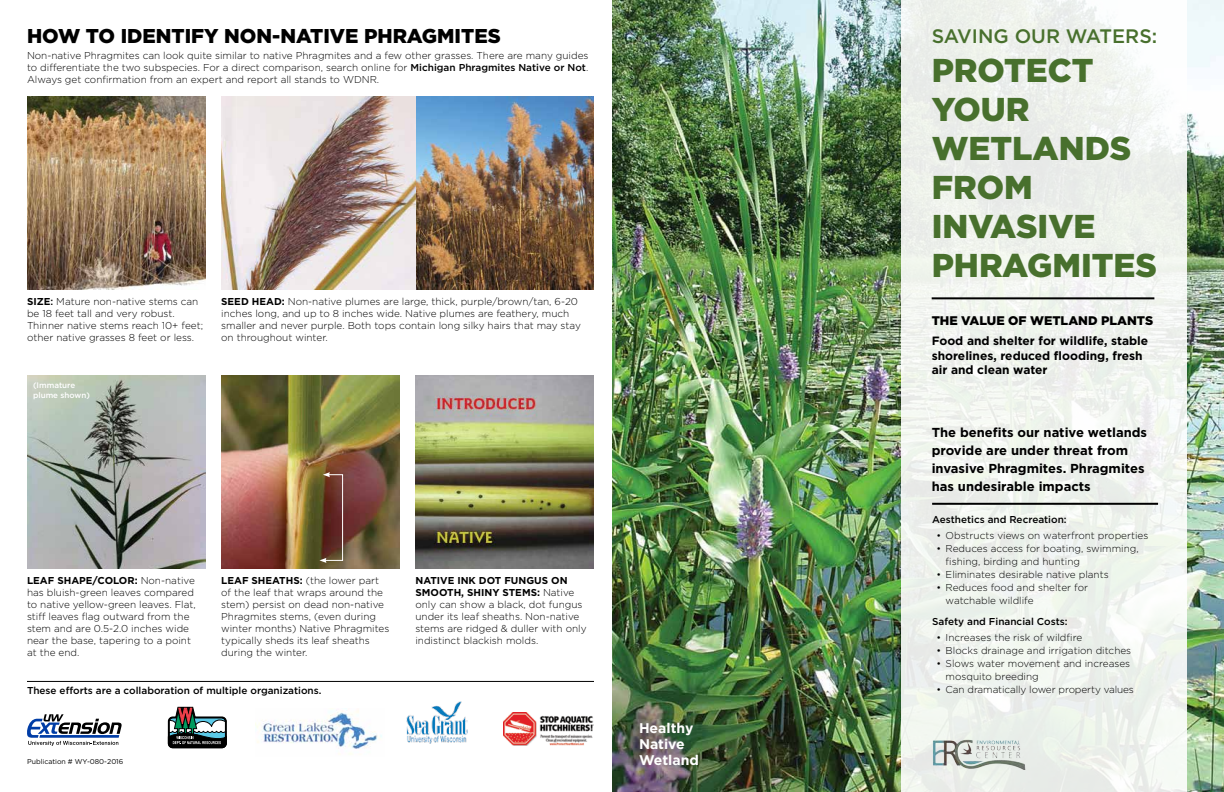
<style>
.page{position:relative;width:1224px;height:792px;background:#fff}
.page>*{position:absolute;margin:0;border:0;box-sizing:border-box;transform-origin:0 0}
.t1{font:900 33px/39px "Gotham";color:#48702d}
.t2{font:900 20px "Gotham";color:#000}
.t3{font:500 19.5px "Gotham";color:#48702d}
.t4{font:700 14px/16px "Gotham";color:#fff}
.t5{font:700 13px/18px "Gotham";color:#000}
.t6{font:900 12.5px "Gotham";color:#000}
.t7{font:700 12px/14.4px "Gotham";color:#000}
.t8{font:300 10px/12px "Gotham";color:#000}
.t9{font:500 10px "Gotham";color:#000}
.t10{font:500 8px/9.6px "Gotham";color:#fff}
.t11{font:7px "Gotham";color:#000}
.s1{font-weight:500}
.s2{font-weight:700}
</style>
<div class="page">
<img style="left:612px;top:0;width:612px;height:792px">
<hr style="left:27px;top:681px;width:567px;height:1px;background:#000">
<img style="left:27px;top:96px;width:179px;height:194px">
<img style="left:221px;top:96px;width:373px;height:194px">
<img style="left:27px;top:375px;width:179px;height:194px">
<img style="left:221px;top:375px;width:179px;height:194px">
<img style="left:415px;top:375px;width:179px;height:194px">
<svg style="left:320px;top:472px;width:24px;height:91px;background:#6a4033"></svg>
<svg style="left:27px;top:714px;width:95px;height:32px"></svg>
<img style="left:504px;top:712px;width:90px;height:34px">
<svg style="left:168px;top:707px;width:59px;height:41px"></svg>
<img style="left:406px;top:702px;width:61px;height:42px">
<img style="left:255px;top:710px;width:127px;height:45px">
<div style="left:902px;top:0;width:286px;height:792px;background:linear-gradient(to right,#edf0eb,#f2f5f2)"></div>
<hr style="left:932px;top:297px;width:222px;height:2px;background:#000">
<hr style="left:932px;top:503px;width:226px;height:2px;background:#000">
<img style="left:932px;top:738px;width:94px;height:32px">
<h2 class="t2" style="left:27px;top:22px;width:475px">HOW TO IDENTIFY NON-NATIVE PHRAGMITES</h2>
<p class="t8" style="left:27px;top:49px;width:563px;text-align:justify">Non-native Phragmites can look quite similar to native Phragmites and a few other grasses. There are many guides to differentiate the two subspecies. For a direct comparison, search online for <span class="s1">Michigan Phragmites Native or Not</span>.<br>Always get confirmation from an expert and report all stands to WDNR.</p>
<p class="t8" style="left:27px;top:295px;width:178px"><span class="s2">SIZE</span><span class="s1">:</span> Mature non-native stems can be 18 feet tall and very robust.<br>Thinner native stems reach 10+ feet; other native grasses 8 feet or less.</p>
<p class="t10" style="left:33px;top:380px;width:58px">(Immature plume shown)</p>
<p class="t8" style="left:221px;top:295px;width:361px"><span class="s2">SEED HEAD:</span> Non-native plumes are large, thick, purple/brown/tan, 6-20 inches long, and up to 8 inches wide. Native plumes are feathery, much smaller and never purple. Both tops contain long silky hairs that may stay on throughout winter.</p>
<p class="t8" style="left:27px;top:574px;width:170px"><span class="s2">LEAF SHAPE/COLOR:</span> Non-native has bluish-green leaves compared to native yellow-green leaves. Flat, stiff leaves flag outward from the stem and are 0.5-2.0 inches wide near the base, tapering to a point at the end.</p>
<p class="t9" style="left:27px;top:684px;width:296px">These efforts are a collaboration of multiple organizations.</p>
<p class="t8" style="left:221px;top:574px;width:170px"><span class="s2">LEAF SHEATHS:</span> (the lower part of the leaf that wraps around the stem) persist on dead non-native<br>Phragmites stems, (even during winter months) Native Phragmites typically sheds its leaf sheaths during the winter.</p>
<p class="t8" style="left:415px;top:574px;width:173px"><span class="s2">NATIVE INK DOT FUNGUS ON<br>SMOOTH, SHINY STEMS:</span> Native only can show a black, dot fungus under its leaf sheaths. Non-native stems are ridged &amp; duller with only indistinct blackish molds.</p>
<p class="t11" style="left:27px;top:757px;width:98px">Publication # WY-080-2016</p>
<h3 class="t4" style="left:639px;top:720px;width:61px">Healthy<br>Native<br>Wetland</h3>
<h3 class="t3" style="left:932px;top:23px;width:227px">SAVING OUR WATERS:</h3>
<h1 class="t1" style="left:932px;top:50px;width:227px">PROTECT<br>YOUR<br>WETLANDS<br>FROM<br>INVASIVE<br>PHRAGMITES</h1>
<p class="t6" style="left:932px;top:312px;width:223px">THE VALUE OF WETLAND PLANTS</p>
<p class="t7" style="left:932px;top:334px;width:218px">Food and shelter for wildlife, stable shorelines, reduced flooding, fresh air and clean water</p>
<h3 class="t5" style="left:932px;top:423px;width:217px">The benefits our native wetlands provide are under threat from invasive Phragmites. Phragmites has undesirable impacts</h3>
<p class="t9" style="left:932px;top:513px;width:136px">Aesthetics and Recreation:</p>
<p class="t8" style="left:937px;top:529px;width:213px">• Obstructs views on waterfront properties</p>
<p class="t8" style="left:946px;top:542px;width:195px;line-height:13px;text-indent:-9px">• Reduces access for boating, swimming, fishing, birding and hunting</p>
<p class="t8" style="left:937px;top:568px;width:174px">• Eliminates desirable native plants</p>
<p class="t8" style="left:946px;top:581px;width:144px;line-height:13px;text-indent:-9px">• Reduces food and shelter for watchable wildlife</p>
<p class="t9" style="left:932px;top:615px;width:137px">Safety and Financial Costs:</p>
<p class="t8" style="left:937px;top:631px;width:147px">• Increases the risk of wildfire</p>
<p class="t8" style="left:937px;top:644px;width:196px">• Blocks drainage and irrigation ditches</p>
<p class="t8" style="left:946px;top:657px;width:186px;line-height:13px;text-indent:-9px">• Slows water movement and increases mosquito breeding</p>
<p class="t8" style="left:937px;top:683px;width:199px">• Can dramatically lower property values</p>
</div>
